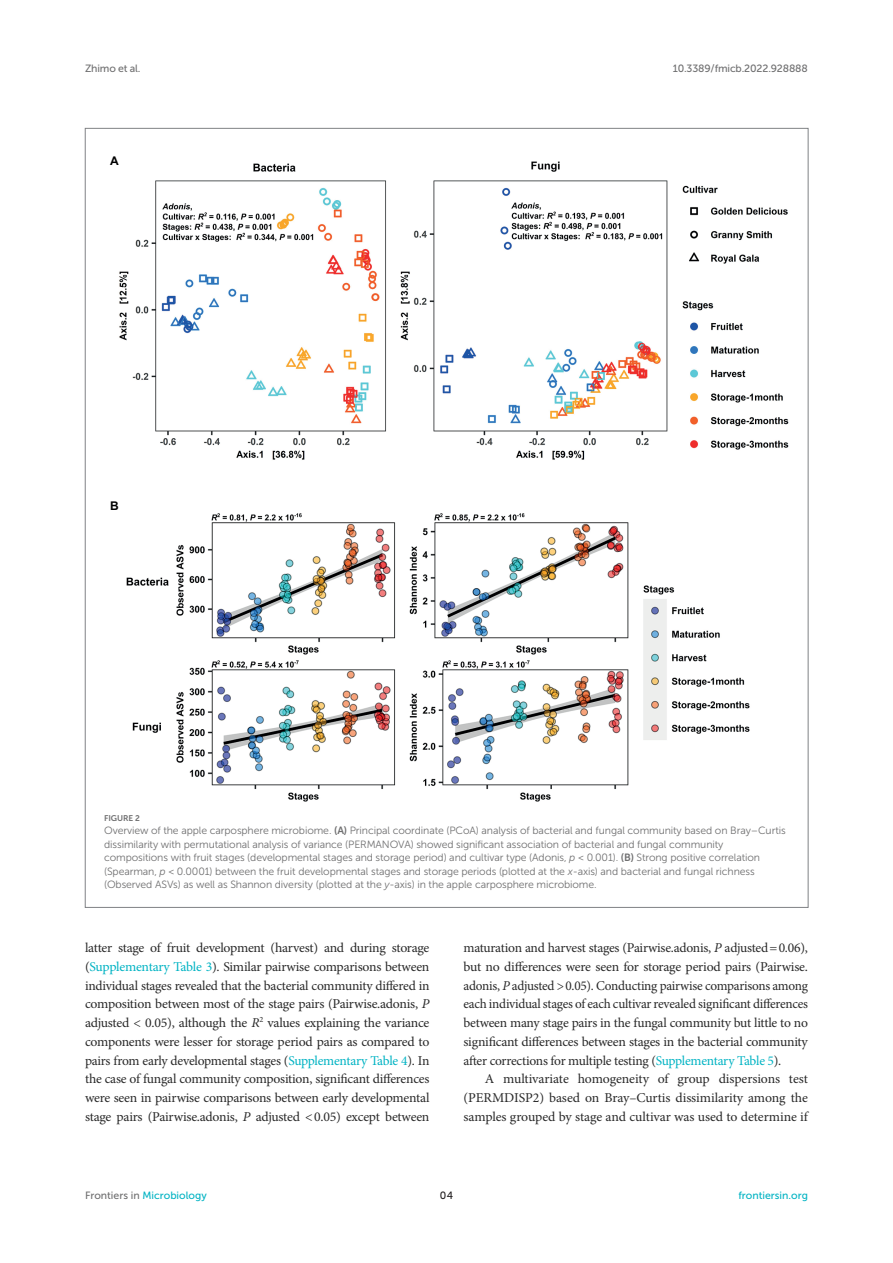
<style>
.page{position:relative;width:893px;height:1263px;background:#fff}
.page>*{position:absolute;margin:0;border:0;box-sizing:border-box;transform-origin:0 0}
.TEXT{font:13.5px/18.8px "Minion Pro";letter-spacing:-.02em;color:#292929;text-align:justify}
.t1{font:700 12px "Arial";color:#000001}
.FIG_LEG{font:10.5px/13.5px "Museo Sans 300";letter-spacing:-.01em;color:#6f6f70}
.t2{font:10.5px "Museo Sans 500";color:#00b3c3}
.t3{font:10.5px "Museo Sans 500";letter-spacing:-.015em;color:#6f6f70}
.t4{font:10.5px "Museo Sans 500";color:#231f20}
.FIG_HD{font:8.25px "Museo Sans 700";letter-spacing:-.01em;color:#6f6f70}
.s1{font-family:"Museo Sans 700"}
.s2{font-style:italic}
.s3{color:#00b3c3}
.s4{color:#6f6f70}
</style>
<div class="page">
<img style="left:119px;top:161px;width:670px;height:641px">
<p class="t3" style="left:85px;top:63px;width:57px">Zhimo et al.</p>
<p class="t3" style="left:673px;top:63px;width:137px">10.3389/fmicb.2022.928888</p>
<p class="t1" style="left:110px;top:152px;width:10px">A</p>
<p class="t1" style="left:110px;top:498px;width:10px">B</p>
<p class="FIG_HD" style="left:104px;top:813px;width:37px">FIGURE 2</p>
<p class="FIG_LEG" style="left:104px;top:824px;width:683px">Overview of the apple carposphere microbiome. <span class="s1">(A)</span> Principal coordinate (PCoA) analysis of bacterial and fungal community based on Bray–Curtis dissimilarity with permutational analysis of variance (PERMANOVA) showed significant association of bacterial and fungal community compositions with fruit stages (developmental stages and storage period) and cultivar type (Adonis, <span class="s2">p</span> &lt; 0.001). <span class="s1">(B)</span> Strong positive correlation (Spearman, <span class="s2">p</span> &lt; 0.0001) between the fruit developmental stages and storage periods (plotted at the <span class="s2">x</span>-axis) and bacterial and fungal richness (Observed ASVs) as well as Shannon diversity (plotted at the <span class="s2">y</span>-axis) in the apple carposphere microbiome.</p>
<p class="TEXT" style="left:85px;top:938px;width:346px">latter stage of fruit development (harvest) and during storage (<span class="s3">Supplementary Table 3</span>). Similar pairwise comparisons between individual stages revealed that the bacterial community differed in composition between most of the stage pairs (Pairwise.adonis, <span class="s2">P </span>adjusted &lt; 0.05), although the <span class="s2">R</span><sup>2</sup> values explaining the variance components were lesser for storage period pairs as compared to pairs from early developmental stages (<span class="s3">Supplementary Table 4</span>). In the case of fungal community composition, significant differences were seen in pairwise comparisons between early developmental stage pairs (Pairwise.adonis, <span class="s2">P</span> adjusted &lt;0.05) except between</p>
<p class="TEXT" style="left:463px;top:938px;width:346px">maturation and harvest stages (Pairwise.adonis, <span class="s2">P</span> adjusted=0.06), but no differences were seen for storage period pairs (Pairwise. adonis, <span class="s2">P</span> adjusted &gt;0.05). Conducting pairwise comparisons among each individual stages of each cultivar revealed significant differences between many stage pairs in the fungal community but little to no significant differences between stages in the bacterial community after corrections for multiple testing (<span class="s3">Supplementary Table 5</span>).</p>
<p class="TEXT" style="left:463px;top:1070px;width:346px;text-indent:21px">A multivariate homogeneity of group dispersions test (PERMDISP2) based on Bray–Curtis dissimilarity among the samples grouped by stage and cultivar was used to determine if</p>
<p class="t2" style="left:85px;top:1190px;width:123px"><span class="s4">Frontiers in</span> Microbiology</p>
<p class="t4" style="left:440px;top:1190px;width:15px">04</p>
<p class="t2" style="left:738px;top:1190px;width:71px">frontiersin.org</p>
</div>
